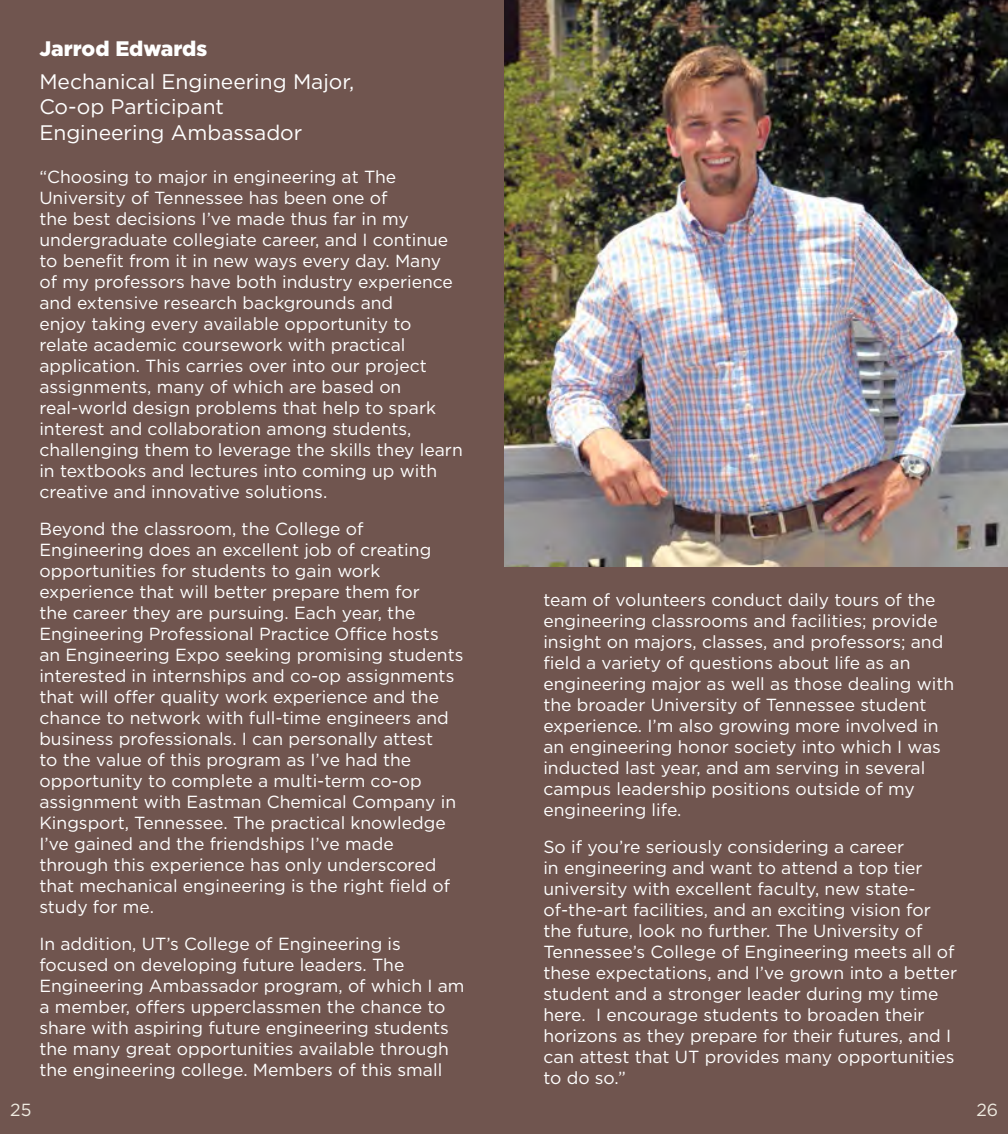
<style>
.page{position:relative;width:1008px;height:1134px;background:#70554f}
.page>*{position:absolute;margin:0;border:0;box-sizing:border-box;transform-origin:0 0}
.t1{font:21px/25.2px "Gotham";color:#fff}
.t2{font:900 21px "Gotham";color:#fff}
.t3{font:17.5px/21px "Gotham";color:#fff}
.t4{font:17.5px "Gotham";color:#efebe1}
</style>
<div class="page">
<img style="left:504px;top:0;width:504px;height:567px">
<p class="t2" style="left:39px;top:34px;width:169px">Jarrod Edwards</p>
<p class="t1" style="left:39px;top:69px;width:316px">Mechanical Engineering Major,<br>Co-op Participant<br>Engineering Ambassador</p>
<p class="t3" style="left:39px;top:166px;width:425px">“Choosing to major in engineering at The University of Tennessee has been one of<br>the best decisions I’ve made thus far in my undergraduate collegiate career, and I continue to benefit from it in new ways every day. Many of my professors have both industry experience and extensive research backgrounds and<br>enjoy taking every available opportunity to relate academic coursework with practical application. This carries over into our project assignments, many of which are based on real-world design problems that help to spark interest and collaboration among students, challenging them to leverage the skills they learn in textbooks and lectures into coming up with creative and innovative solutions.</p>
<p class="t3" style="left:39px;top:518px;width:426px">Beyond the classroom, the College of Engineering does an excellent job of creating opportunities for students to gain work experience that will better prepare them for<br>the career they are pursuing. Each year, the Engineering Professional Practice Office hosts an Engineering Expo seeking promising students interested in internships and co-op assignments that will offer quality work experience and the chance to network with full-time engineers and business professionals. I can personally attest<br>to the value of this program as I’ve had the opportunity to complete a multi-term co-op assignment with Eastman Chemical Company in Kingsport, Tennessee. The practical knowledge I’ve gained and the friendships I’ve made through this experience has only underscored that mechanical engineering is the right field of study for me.</p>
<p class="t3" style="left:39px;top:933px;width:427px">In addition, UT’s College of Engineering is focused on developing future leaders. The Engineering Ambassador program, of which I am a member, offers upperclassmen the chance to share with aspiring future engineering students the many great opportunities available through the engineering college. Members of this small</p>
<p class="t3" style="left:543px;top:589px;width:412px">team of volunteers conduct daily tours of the engineering classrooms and facilities; provide insight on majors, classes, and professors; and field a variety of questions about life as an engineering major as well as those dealing with the broader University of Tennessee student experience. I’m also growing more involved in an engineering honor society into which I was inducted last year, and am serving in several campus leadership positions outside of my engineering life.</p>
<p class="t3" style="left:543px;top:836px;width:415px">So if you’re seriously considering a career<br>in engineering and want to attend a top tier university with excellent faculty, new state&shy;of-the-art facilities, and an exciting vision for the future, look no further. The University of Tennessee’s College of Engineering meets all of these expectations, and I’ve grown into a better student and a stronger leader during my time here. I encourage students to broaden their horizons as they prepare for their futures, and I can attest that UT provides many opportunities to do so.”</p>
<p class="t4" style="left:10px;top:1099px;width:23px">25</p>
<p class="t4" style="left:976px;top:1099px;width:23px">26</p>
</div>
